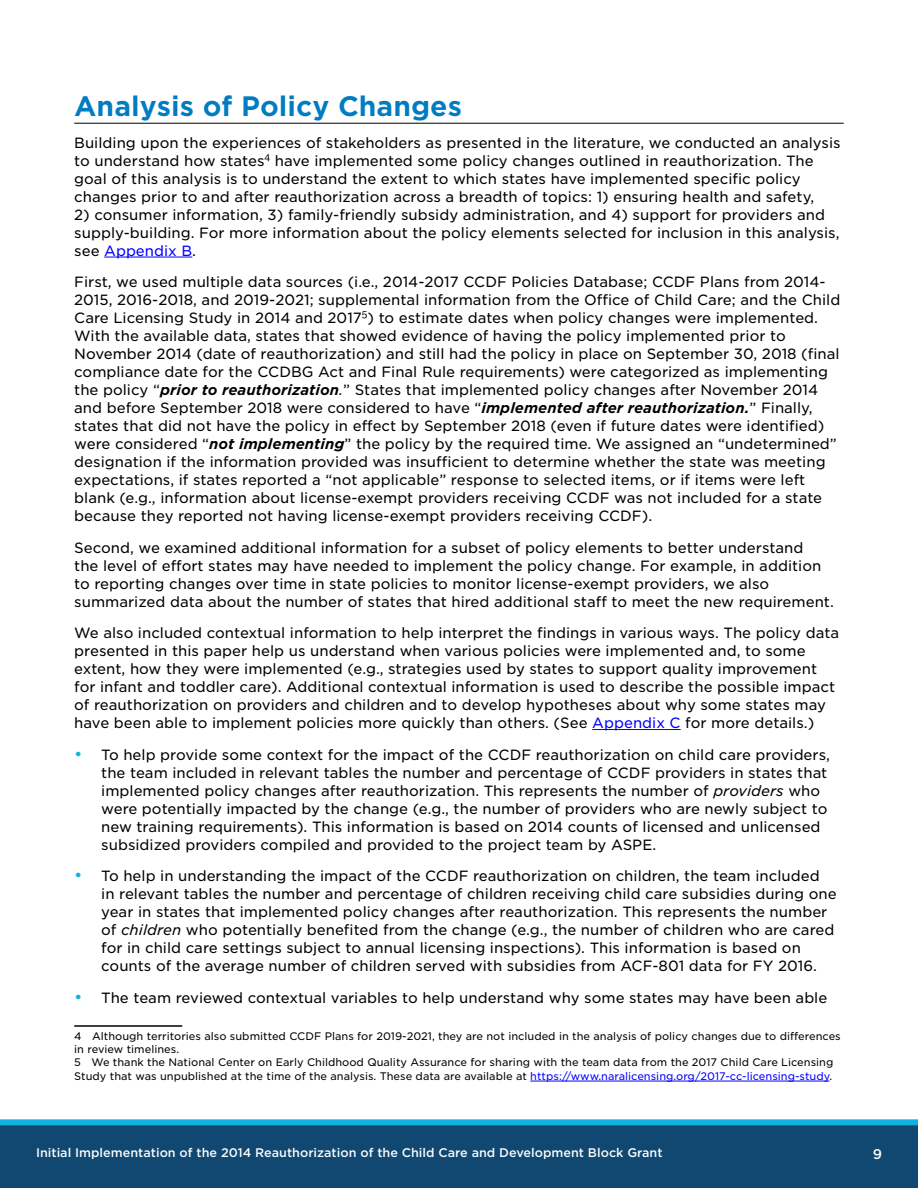
<style>
.page{position:relative;width:918px;height:1188px;background:#fff}
.page>*{position:absolute;margin:0;border:0;box-sizing:border-box;transform-origin:0 0}
.t1{font:700 27px "Gotham S Sm";color:#007cc2}
.t2{font:14.25px/18px "Gotham S Sm";color:#000}
.t3{font:500 13.5px "Gotham S Sm";color:#fff}
.t4{font:500 12px "Gotham S Sm";color:#fff}
.t5{font:10.5px/13.5px "Gotham S Sm";color:#000}
.s1{color:#00f}
.s2{font-weight:700;font-style:italic}
.s3{font-style:italic}
.s4{font-size:16.5px;color:#10b2e1}
</style>
<div class="page">
<div style="left:0;top:1125px;width:918px;height:63px;background:#104872"></div>
<div style="left:0;top:1119px;width:918px;height:6px;background:#10b2e1"></div>
<hr style="left:74px;top:123px;width:770px;height:1px;background:#000">
<hr style="left:104px;top:257px;width:88px;height:1px;background:#00f">
<hr style="left:592px;top:729px;width:89px;height:1px;background:#00f">
<hr style="left:74px;top:1025px;width:108px;height:2px;background:#000">
<hr style="left:530px;top:1081px;width:299px;height:1px;background:#00f">
<h2 class="t1" style="left:74px;top:88px;width:389px">Analysis of Policy Changes</h2>
<p class="t2" style="left:74px;top:133px;width:768px">Building upon the experiences of stakeholders as presented in the literature, we conducted an analysis to understand how states<sup>4</sup> have implemented some policy changes outlined in reauthorization. The goal of this analysis is to understand the extent to which states have implemented specific policy changes prior to and after reauthorization across a breadth of topics: 1) ensuring health and safety,</p>
<p class="t2" style="left:74px;top:205px;width:767px">2) consumer information, 3) family-friendly subsidy administration, and 4) support for providers and supply-building. For more information about the policy elements selected for inclusion in this analysis, see <span class="s1">Appendix B</span>.</p>
<p class="t2" style="left:74px;top:273px;width:768px">First, we used multiple data sources (i.e., 2014-2017 CCDF Policies Database; CCDF Plans from 2014- 2015, 2016-2018, and 2019-2021; supplemental information from the Office of Child Care; and the Child Care Licensing Study in 2014 and 2017<sup>5</sup>) to estimate dates when policy changes were implemented.<br>With the available data, states that showed evidence of having the policy implemented prior to November 2014 (date of reauthorization) and still had the policy in place on September 30, 2018 (final compliance date for the CCDBG Act and Final Rule requirements) were categorized as implementing the policy “<span class="s2">prior to reauthorization</span><span class="s3">.</span>” States that implemented policy changes after November 2014 and before September 2018 were considered to have “<span class="s2">implemented after reauthorization.</span>” Finally, states that did not have the policy in effect by September 2018 (even if future dates were identified) were considered “<span class="s2">not implementing</span>” the policy by the required time. We assigned an “undetermined” designation if the information provided was insufficient to determine whether the state was meeting expectations, if states reported a “not applicable” response to selected items, or if items were left blank (e.g., information about license-exempt providers receiving CCDF was not included for a state because they reported not having license-exempt providers receiving CCDF).</p>
<p class="t2" style="left:74px;top:538px;width:761px">Second, we examined additional information for a subset of policy elements to better understand<br>the level of effort states may have needed to implement the policy change. For example, in addition to reporting changes over time in state policies to monitor license-exempt providers, we also summarized data about the number of states that hired additional staff to meet the new requirement.</p>
<p class="t2" style="left:74px;top:624px;width:766px">We also included contextual information to help interpret the findings in various ways. The policy data presented in this paper help us understand when various policies were implemented and, to some extent, how they were implemented (e.g., strategies used by states to support quality improvement for infant and toddler care). Additional contextual information is used to describe the possible impact of reauthorization on providers and children and to develop hypotheses about why some states may have been able to implement policies more quickly than others. (See <span class="s1">Appendix C</span> for more details.)</p>
<p class="t2" style="left:101px;top:745px;width:730px;text-indent:-27px"><span class="s4">•</span> To help provide some context for the impact of the CCDF reauthorization on child care providers, the team included in relevant tables the number and percentage of CCDF providers in states that implemented policy changes after reauthorization. This represents the number of <span class="s3">providers</span> who were potentially impacted by the change (e.g., the number of providers who are newly subject to new training requirements). This information is based on 2014 counts of licensed and unlicensed subsidized providers compiled and provided to the project team by ASPE.</p>
<p class="t2" style="left:101px;top:867px;width:737px;text-indent:-27px"><span class="s4">•</span> To help in understanding the impact of the CCDF reauthorization on children, the team included<br>in relevant tables the number and percentage of children receiving child care subsidies during one year in states that implemented policy changes after reauthorization. This represents the number of <span class="s3">children</span> who potentially benefited from the change (e.g., the number of children who are cared for in child care settings subject to annual licensing inspections). This information is based on counts of the average number of children served with subsidies from ACF-801 data for FY 2016.</p>
<p class="t2" style="left:74px;top:988px;width:755px"><span class="s4">•</span> The team reviewed contextual variables to help understand why some states may have been able</p>
<p class="t5" style="left:74px;top:1029px;width:768px">4 Although territories also submitted CCDF Plans for 2019-2021, they are not included in the analysis of policy changes due to diferences in review timelines.</p>
<p class="t5" style="left:74px;top:1056px;width:761px">5 We thank the National Center on Early Childhood Quality Assurance for sharing with the team data from the 2017 Child Care Licensing<br>Study that was unpublished at the time of the analysis. These data are available at <span class="s1">https://www.naralicensing.org/2017-cc-licensing-study</span>.</p>
<p class="t4" style="left:36px;top:1145px;width:628px">Initial Implementation of the 2014 Reauthorization of the Child Care and Development Block Grant</p>
<p class="t3" style="left:873px;top:1145px;width:11px">9</p>
</div>
